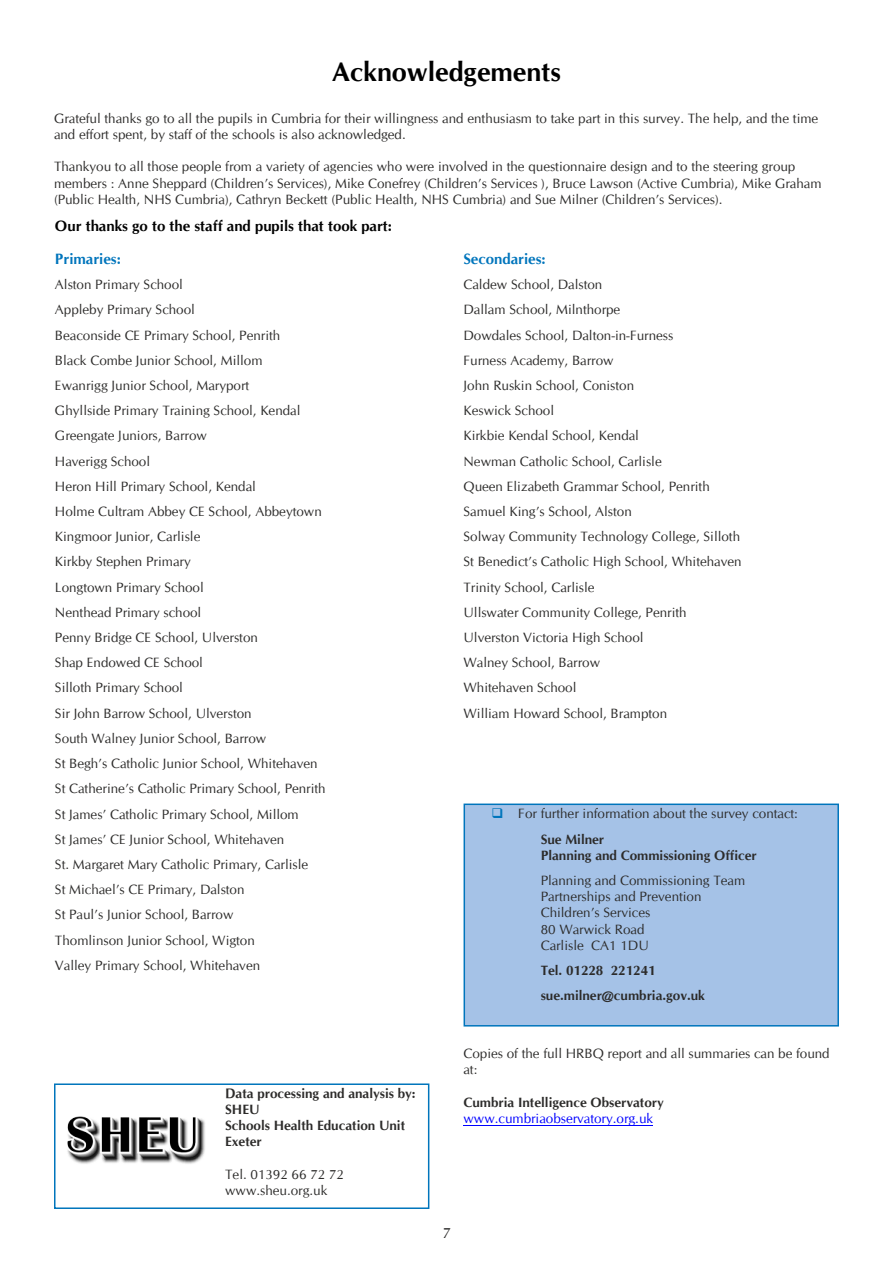
<style>
.page{position:relative;width:893px;height:1263px;background:#fff}
.page>*{position:absolute;margin:0;border:0;box-sizing:border-box;transform-origin:0 0}
.t1{font:700 27px "CG Omega";color:#000}
.t2{font:700 15px "CG Omega";color:#000}
.t3{font:700 15px "CG Omega";color:#0075bc}
.t4{font:15px "CG Omega";color:#2c2b2a}
.t5{font:13.5px/25.2px "CG Omega";color:#2c2b2a}
.t6{font:700 13.5px/16.2px "CG Omega";color:#2c2b2a}
.t7{font:13.5px "CG Omega";color:#00f}
.s1{color:#0075bc}
.s2{font-weight:700}
</style>
<div class="page">
<hr style="left:463px;top:1125px;width:190px;height:1px;background:#00f">
<div style="left:54px;top:1083px;width:375px;height:126px;border:2px solid #0075bc"></div>
<img style="left:67px;top:1116px;width:138px;height:48px">
<div style="left:464px;top:804px;width:374px;height:222px;background:#a5c2e7"></div>
<div style="left:464px;top:803px;width:375px;height:223px;border:2px solid #0075bc"></div>
<h1 class="t1" style="left:332px;top:61px;width:230px">Acknowledgements</h1>
<p class="t5" style="left:54px;top:111px;width:766px;line-height:16.2px">Grateful thanks go to all the pupils in Cumbria for their willingness and enthusiasm to take part in this survey. The help, and the time and effort spent, by staff of the schools is also acknowledged.</p>
<p class="t5" style="left:54px;top:160px;width:769px;line-height:16.2px">Thankyou to all those people from a variety of agencies who were involved in the questionnaire design and to the steering group members : Anne Sheppard (Children’s Services), Mike Conefrey (Children’s Services ), Bruce Lawson (Active Cumbria), Mike Graham (Public Health, NHS Cumbria), Cathryn Beckett (Public Health, NHS Cumbria) and Sue Milner (Children’s Services).</p>
<p class="t2" style="left:55px;top:219px;width:339px">Our thanks go to the staff and pupils that took part:</p>
<p class="t3" style="left:55px;top:252px;width:67px">Primaries:</p>
<p class="t5" style="left:55px;top:273px;width:272px">Alston Primary School<br>Appleby Primary School<br>Beaconside CE Primary School, Penrith<br>Black Combe Junior School, Millom<br>Ewanrigg Junior School, Maryport<br>Ghyllside Primary Training School, Kendal<br>Greengate Juniors, Barrow<br>Haverigg School<br>Heron Hill Primary School, Kendal<br>Holme Cultram Abbey CE School, Abbeytown<br>Kingmoor Junior, Carlisle<br>Kirkby Stephen Primary<br>Longtown Primary School<br>Nenthead Primary school<br>Penny Bridge CE School, Ulverston<br>Shap Endowed CE School<br>Silloth Primary School<br>Sir John Barrow School, Ulverston<br>South Walney Junior School, Barrow<br>St Begh’s Catholic Junior School, Whitehaven<br>St Catherine’s Catholic Primary School, Penrith<br>St James’ Catholic Primary School, Millom<br>St James’ CE Junior School, Whitehaven<br>St. Margaret Mary Catholic Primary, Carlisle<br>St Michael’s CE Primary, Dalston<br>St Paul’s Junior School, Barrow<br>Thomlinson Junior School, Wigton<br>Valley Primary School, Whitehaven</p>
<p class="t6" style="left:225px;top:1086px;width:192px">Data processing and analysis by:<br>SHEU<br>Schools Health Education Unit<br>Exeter</p>
<p class="t5" style="left:225px;top:1167px;width:120px;line-height:16.2px">Tel. 01392 66 72 72 www.sheu.org.uk</p>
<p class="t3" style="left:463px;top:252px;width:84px">Secondaries:</p>
<p class="t5" style="left:463px;top:273px;width:280px">Caldew School, Dalston<br>Dallam School, Milnthorpe<br>Dowdales School, Dalton-in-Furness<br>Furness Academy, Barrow<br>John Ruskin School, Coniston<br>Keswick School<br>Kirkbie Kendal School, Kendal<br>Newman Catholic School, Carlisle<br>Queen Elizabeth Grammar School, Penrith<br>Samuel King’s School, Alston<br>Solway Community Technology College, Silloth<br>St Benedict’s Catholic High School, Whitehaven<br>Trinity School, Carlisle<br>Ullswater Community College, Penrith<br>Ulverston Victoria High School<br>Walney School, Barrow<br>Whitehaven School<br>William Howard School, Brampton</p>
<p class="t5" style="left:541px;top:802px;width:259px;text-indent:-49px"><span class="s1">❑</span> For further information about the survey contact:<br><span class="s2">Sue Milner</span></p>
<p class="t6" style="left:541px;top:848px;width:218px">Planning and Commissioning Officer</p>
<p class="t5" style="left:541px;top:873px;width:206px;line-height:16.2px">Planning and Commissioning Team<br>Partnerships and Prevention<br>Children’s Services<br>80 Warwick Road<br>Carlisle CA1 1DU</p>
<p class="t6" style="left:541px;top:959px;width:166px;line-height:25.2px">Tel. 01228 221241 sue.milner@cumbria.gov.uk</p>
<p class="t5" style="left:463px;top:1046px;width:368px;line-height:16.2px">Copies of the full HRBQ report and all summaries can be found at:</p>
<p class="t6" style="left:463px;top:1095px;width:202px">Cumbria Intelligence Observatory</p>
<p class="t7" style="left:463px;top:1113px;width:191px">www.cumbriaobservatory.org.uk</p>
<p class="t4" style="left:442px;top:1227px;width:10px">7</p>
</div>
